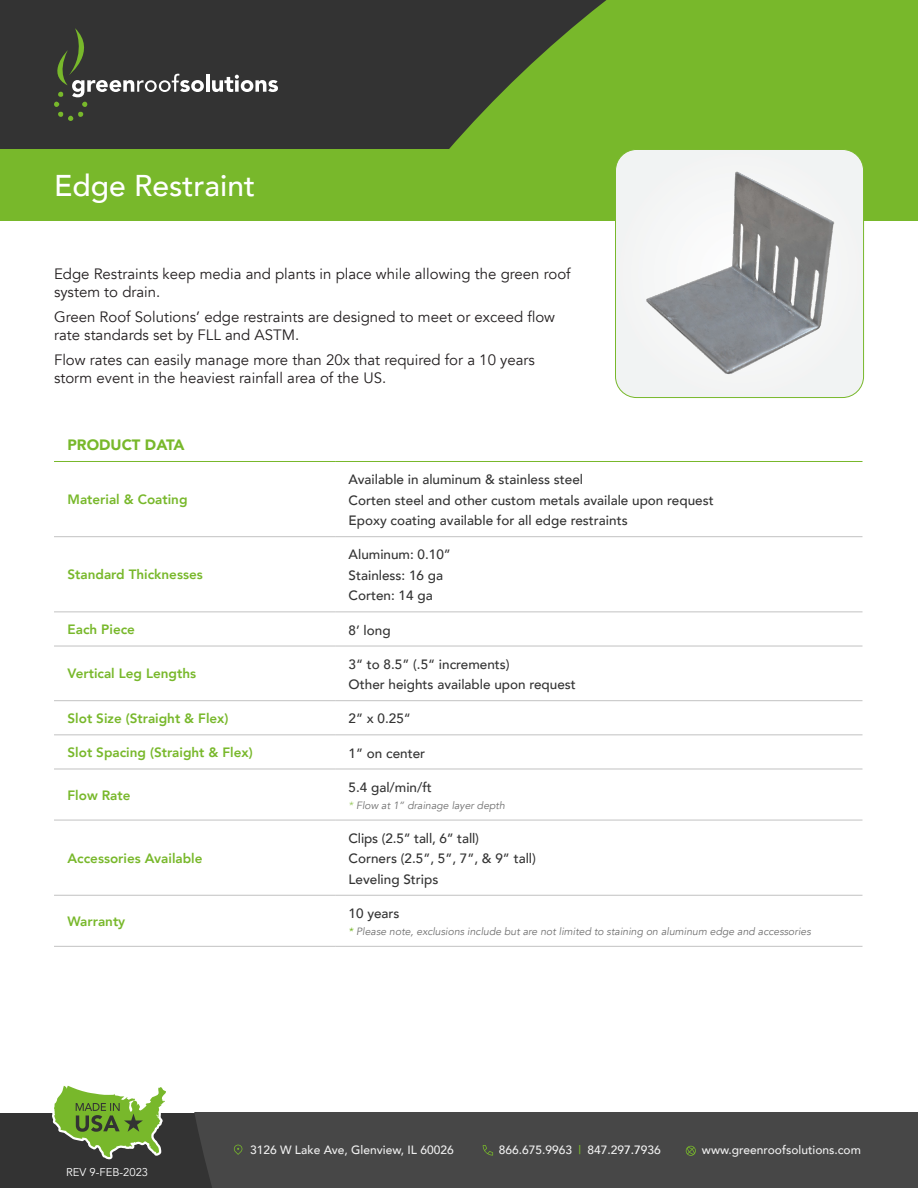
<style>
.page{position:relative;width:918px;height:1188px;background:#fff}
.page>*{position:absolute;margin:0;border:0;box-sizing:border-box;transform-origin:0 0}
.t1{font:500 30px "Avenir";color:#fff}
.General_description{font:15px/18px "Avenir";color:#231f20}
.t2{font:900 15px "Avenir";color:#78b82b}
.Product_Data_table{font:500 13.5px "Avenir";color:#333}
.t3{font:800 13.5px "Avenir";color:#78b82b}
.t4{font:500 12px "Avenir";color:#f0f0f0}
.t5{font:11.25px "Avenir";color:#fff}
.Product_Data_table-2{font:italic 10.5px "Avenir";color:#707070}
.s1{color:#a0cd6b}
.s2{color:#78b82b}
.s3{color:#fff}
</style>
<div class="page">
<div style="left:0;top:1113px;width:918px;height:75px;background:#333"></div>
<div style="left:195px;top:1113px;width:723px;height:75px;background:#474747"></div>
<div style="left:0;top:0;width:918px;height:149px;background:#333"></div>
<svg style="left:236px;top:0;width:682px;height:149px;fill:#78b82b"></svg>
<svg style="left:54px;top:28px;width:150px;height:93px"></svg>
<hr style="left:206px;top:74px;width:4px;height:18px;background:#fff">
<svg style="left:212px;top:75px;width:66px;height:17px"></svg>
<svg style="left:234px;top:1145px;width:8px;height:10px"></svg>
<svg style="left:483px;top:1145px;width:10px;height:11px"></svg>
<svg style="left:52px;top:1085px;width:114px;height:75px"></svg>
<svg style="left:686px;top:1146px;width:10px;height:10px"></svg>
<div style="left:0;top:149px;width:918px;height:71px;background:#78b82b"></div>
<img style="left:615px;top:155px;width:249px;height:243px">
<div style="left:615px;top:149px;width:249px;height:249px;border:1px solid #78b82b;border-radius:21px"></div>
<hr style="left:54px;top:461px;width:281px;height:1px;background:#78b82b">
<hr style="left:335px;top:461px;width:527px;height:1px;background:#78b82b">
<hr style="left:54px;top:536px;width:281px;height:1px;background:#c2c2c2">
<hr style="left:54px;top:612px;width:281px;height:1px;background:#c2c2c2">
<hr style="left:54px;top:646px;width:281px;height:1px;background:#c2c2c2">
<hr style="left:54px;top:700px;width:281px;height:1px;background:#c2c2c2">
<hr style="left:54px;top:734px;width:281px;height:1px;background:#c2c2c2">
<hr style="left:54px;top:769px;width:281px;height:1px;background:#c2c2c2">
<hr style="left:54px;top:820px;width:281px;height:1px;background:#c2c2c2">
<hr style="left:54px;top:895px;width:281px;height:1px;background:#c2c2c2">
<hr style="left:54px;top:946px;width:281px;height:1px;background:#c2c2c2">
<hr style="left:335px;top:536px;width:527px;height:1px;background:#c2c2c2">
<hr style="left:335px;top:612px;width:527px;height:1px;background:#c2c2c2">
<hr style="left:335px;top:646px;width:527px;height:1px;background:#c2c2c2">
<hr style="left:335px;top:700px;width:527px;height:1px;background:#c2c2c2">
<hr style="left:335px;top:734px;width:527px;height:1px;background:#c2c2c2">
<hr style="left:335px;top:769px;width:527px;height:1px;background:#c2c2c2">
<hr style="left:335px;top:820px;width:527px;height:1px;background:#c2c2c2">
<hr style="left:335px;top:895px;width:527px;height:1px;background:#c2c2c2">
<hr style="left:335px;top:946px;width:527px;height:1px;background:#c2c2c2">
<p class="t1" style="left:54px;top:159px;width:203px">Edge Restraint</p>
<p class="General_description" style="left:54px;top:265px;width:518px">Edge Restraints keep media and plants in place while allowing the green roof system to drain.</p>
<p class="General_description" style="left:54px;top:308px;width:503px">Green Roof Solutions’ edge restraints are designed to meet or exceed flow rate standards set by FLL and ASTM.</p>
<p class="General_description" style="left:54px;top:351px;width:482px">Flow rates can easily manage more than 20x that required for a 10 years storm event in the heaviest rainfall area of the US.</p>
<p class="t2" style="left:68px;top:432px;width:118px">PRODUCT DATA</p>
<p class="t3" style="left:68px;top:489px;width:122px">Material &amp; Coating</p>
<p class="t3" style="left:68px;top:564px;width:137px">Standard Thicknesses</p>
<p class="Product_Data_table" style="left:349px;top:468px;width:236px">Available in aluminum &amp; stainless steel</p>
<p class="Product_Data_table" style="left:349px;top:488px;width:367px">Corten steel and other custom metals availale upon request</p>
<p class="Product_Data_table" style="left:349px;top:509px;width:281px">Epoxy coating available for all edge restraints</p>
<p class="Product_Data_table" style="left:349px;top:543px;width:104px">Aluminum: 0.10”</p>
<p class="Product_Data_table" style="left:349px;top:564px;width:96px">Stainless: 16 ga</p>
<p class="Product_Data_table" style="left:349px;top:584px;width:86px">Corten: 14 ga</p>
<p class="t3" style="left:68px;top:619px;width:69px">Each Piece</p>
<p class="Product_Data_table" style="left:349px;top:618px;width:44px">8’ long</p>
<p class="t3" style="left:68px;top:663px;width:130px">Vertical Leg Lengths</p>
<p class="Product_Data_table" style="left:349px;top:652px;width:163px">3“ to 8.5” (.5“ increments)</p>
<p class="Product_Data_table" style="left:349px;top:673px;width:229px">Other heights available upon request</p>
<p class="t3" style="left:68px;top:708px;width:163px">Slot Size (Straight &amp; Flex)</p>
<p class="Product_Data_table" style="left:349px;top:707px;width:64px">2” x 0.25“</p>
<p class="t3" style="left:68px;top:742px;width:187px">Slot Spacing (Straight &amp; Flex)</p>
<p class="Product_Data_table" style="left:349px;top:741px;width:78px">1” on center</p>
<p class="t3" style="left:68px;top:784px;width:64px">Flow Rate</p>
<p class="Product_Data_table" style="left:349px;top:775px;width:85px">5.4 gal/min/ft</p>
<p class="Product_Data_table-2" style="left:349px;top:799px;width:158px"><span class="s1">*</span> Flow at 1” drainage layer depth</p>
<p class="t3" style="left:68px;top:848px;width:137px">Accessories Available</p>
<p class="t3" style="left:68px;top:911px;width:59px">Warranty</p>
<p class="Product_Data_table" style="left:349px;top:826px;width:132px">Clips (2.5” tall, 6” tall)</p>
<p class="Product_Data_table" style="left:349px;top:847px;width:189px">Corners (2.5”, 5”, 7”, &amp; 9” tall)</p>
<p class="Product_Data_table" style="left:349px;top:867px;width:91px">Leveling Strips</p>
<p class="Product_Data_table" style="left:349px;top:902px;width:53px">10 years</p>
<p class="Product_Data_table-2" style="left:349px;top:925px;width:464px"><span class="s2">*</span> Please note, exclusions include but are not limited to staining on aluminum edge and accessories</p>
<p class="t5" style="left:66px;top:1165px;width:84px">REV 9-FEB-2023</p>
<p class="t4" style="left:250px;top:1139px;width:205px">3126 W Lake Ave, Glenview, IL 60026</p>
<p class="t4" style="left:499px;top:1139px;width:164px">866.675.9963 <span class="s2">|</span> 847.29<span class="s3">7.7</span>936</p>
<p class="t4" style="left:702px;top:1139px;width:160px">www.greenroofsolutions.com</p>
</div>
